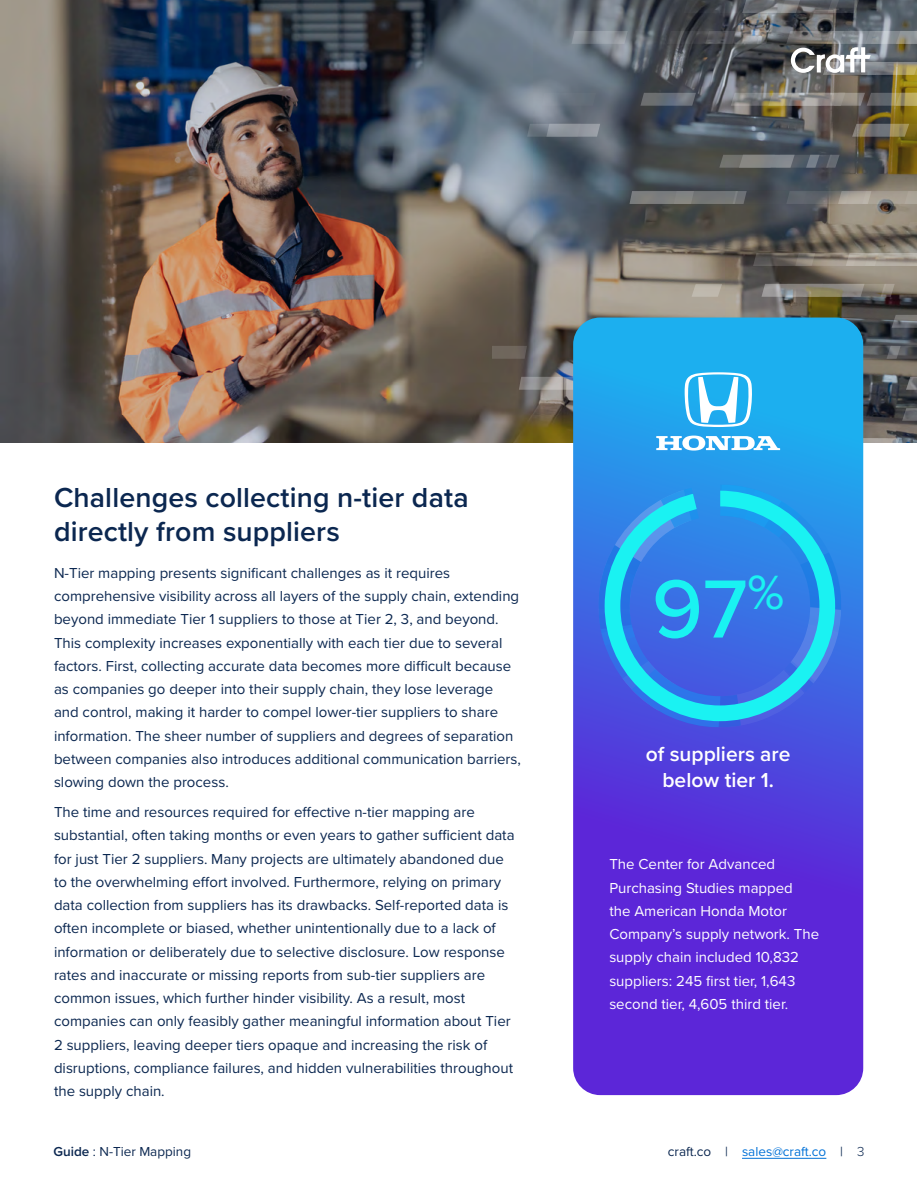
<style>
.page{position:relative;width:918px;height:1188px;background:#fff}
.page>*{position:absolute;margin:0;border:0;box-sizing:border-box;transform-origin:0 0}
.t1{font:500 85.5px "Proxima Nova";color:#1af2f2}
.t2{font:600 28.5px/34.2px "Proxima Nova";letter-spacing:.005em;color:#0b2750}
.t3{font:600 21px/25.2px "Proxima Nova";color:#fff;text-align:center}
.t4{font:15px/23.2px "Proxima Nova";color:#0b2750}
.t5{font:15px/23.2px "Proxima Nova";color:#fff}
.t6{font:13.5px "Proxima Nova";color:#0071d7}
.t7{font:13.5px "Proxima Nova";color:#0b2750}
.s1{font-weight:600}
.s2{color:#0b2750}
.s3{font-weight:300;color:#0b2750}
</style>
<div class="page">
<hr style="left:742px;top:1158px;width:84px;height:1px;background:#0071d7">
<img style="left:1px;top:0;width:916px;height:443px">
<svg style="left:519px;top:377px;width:54px;height:13px"></svg>
<svg style="left:492px;top:346px;width:35px;height:13px"></svg>
<svg style="left:762px;top:284px;width:133px;height:13px;background:#8c877c"></svg>
<svg style="left:906px;top:222px;width:10px;height:13px"></svg>
<svg style="left:692px;top:284px;width:30px;height:13px"></svg>
<svg style="left:906px;top:377px;width:10px;height:13px"></svg>
<svg style="left:902px;top:408px;width:14px;height:13px"></svg>
<svg style="left:892px;top:315px;width:24px;height:13px"></svg>
<svg style="left:863px;top:346px;width:53px;height:13px"></svg>
<svg style="left:753px;top:253px;width:163px;height:13px;background:#8c847b"></svg>
<svg style="left:630px;top:191px;width:286px;height:13px;background:#797978"></svg>
<svg style="left:640px;top:93px;width:56px;height:13px"></svg>
<svg style="left:542px;top:93px;width:54px;height:13px"></svg>
<svg style="left:527px;top:124px;width:73px;height:13px"></svg>
<svg style="left:719px;top:155px;width:121px;height:13px;background:#6f7377"></svg>
<svg style="left:572px;top:31px;width:56px;height:13px"></svg>
<svg style="left:684px;top:0;width:175px;height:13px;background:#595b60"></svg>
<svg style="left:667px;top:31px;width:103px;height:13px"></svg>
<svg style="left:852px;top:124px;width:64px;height:13px"></svg>
<svg style="left:731px;top:93px;width:185px;height:13px;background:#8d887a"></svg>
<svg style="left:786px;top:31px;width:130px;height:44px;background:#878988"></svg>
<svg style="left:573px;top:318px;width:290px;height:777px;background:#4b4add"></svg>
<svg style="left:573px;top:470px;width:291px;height:257px;background:#367ae6"></svg>
<svg style="left:605px;top:491px;width:230px;height:230px;background:#328ce7"></svg>
<svg style="left:575px;top:436px;width:341px;height:16px"></svg>
<svg style="left:685px;top:372px;width:131px;height:55px"></svg>
<h2 class="t2" style="left:54px;top:480px;width:416px">Challenges collecting n-tier data directly from suppliers</h2>
<p class="t4" style="left:54px;top:561px;width:468px">N-Tier mapping presents significant challenges as it requires comprehensive visibility across all layers of the supply chain, extending beyond immediate Tier 1 suppliers to those at Tier 2, 3, and beyond.<br>This complexity increases exponentially with each tier due to several factors. First, collecting accurate data becomes more difficult because as companies go deeper into their supply chain, they lose leverage and control, making it harder to compel lower-tier suppliers to share information. The sheer number of suppliers and degrees of separation between companies also introduces additional communication barriers, slowing down the process.</p>
<p class="t4" style="left:54px;top:800px;width:462px">The time and resources required for effective n-tier mapping are substantial, often taking months or even years to gather sufficient data for just Tier 2 suppliers. Many projects are ultimately abandoned due to the overwhelming effort involved. Furthermore, relying on primary data collection from suppliers has its drawbacks. Self-reported data is often incomplete or biased, whether unintentionally due to a lack of information or deliberately due to selective disclosure. Low response rates and inaccurate or missing reports from sub-tier suppliers are common issues, which further hinder visibility. As a result, most companies can only feasibly gather meaningful information about Tier 2 suppliers, leaving deeper tiers opaque and increasing the risk of disruptions, compliance failures, and hidden vulnerabilities throughout the supply chain.</p>
<h1 class="t1" style="left:652px;top:545px;width:134px">97<sup>%</sup></h1>
<h3 class="t3" style="left:646px;top:741px;width:146px">of suppliers are below tier 1.</h3>
<p class="t5" style="left:609px;top:852px;width:211px">The Center for Advanced<br>Purchasing Studies mapped<br>the American Honda Motor<br>Company’s supply network. The supply chain included 10,832 suppliers: 245 first tier, 1,643 second tier, 4,605 third tier.</p>
<p class="t7" style="left:53px;top:1142px;width:139px"><span class="s1">Guide</span> : N-Tier Mapping</p>
<p class="t6" style="left:668px;top:1142px;width:198px"><span class="s2">craft.co |</span> sales@craft.co <span class="s2">|</span> <span class="s3">3</span></p>
</div>
